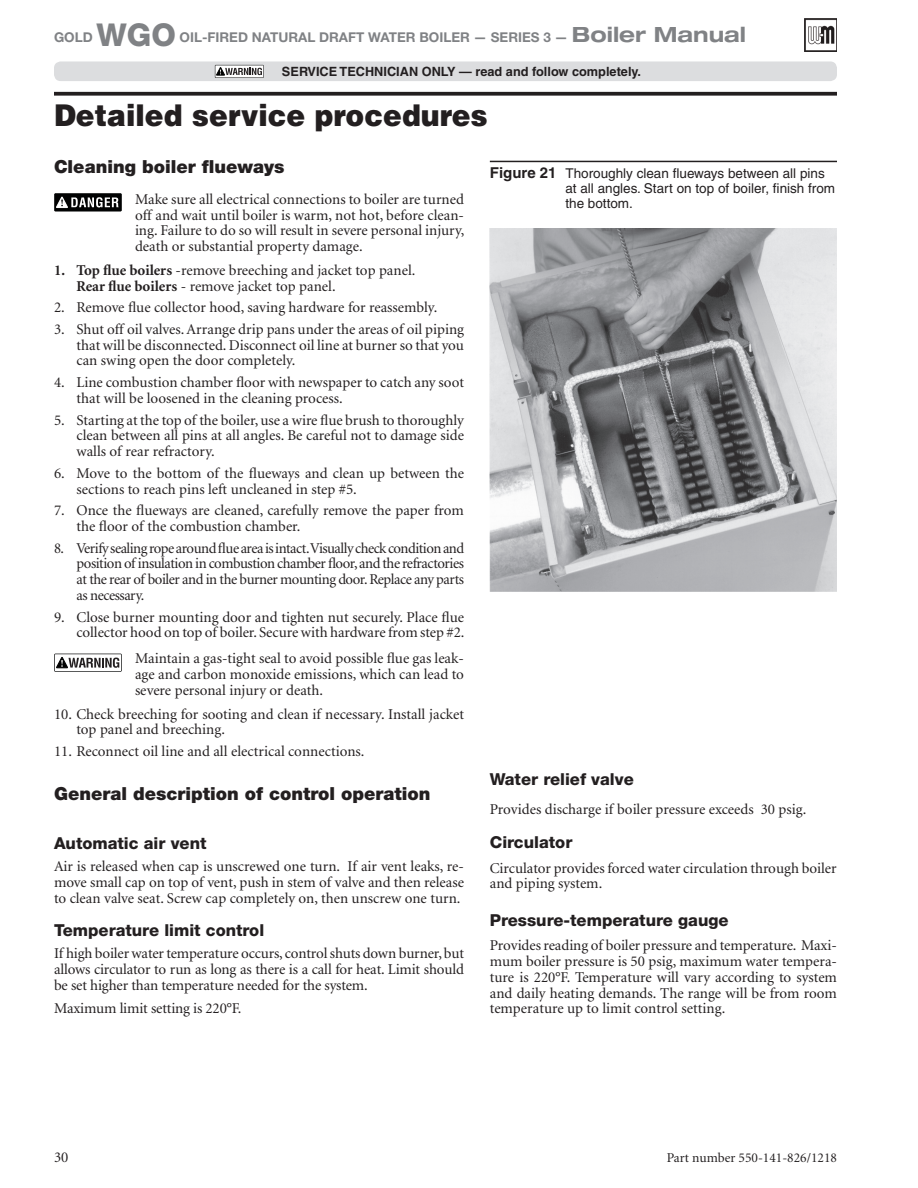
<style>
.page{position:relative;width:918px;height:1188px;background:#fff}
.page>*{position:absolute;margin:0;border:0;box-sizing:border-box;transform-origin:0 0}
.t1{font:800 31.5px "Helvetica Neue";color:#808285}
.t2{font:900 30px "Helvetica";color:#231f20;scale:.94 1}
.t3{font:900 18px "Helvetica Neue";color:#231f20}
.t4{font:800 16.5px "Helvetica Neue";color:#231f20}
.t5{font:15px/15.8px "Minion";color:#231f20;text-align:justify}
.t6{font:13.5px/15px "Helvetica";color:#231f20}
.t7{font:700 13.5px "Helvetica Neue";color:#808285}
.t8{font:13.5px "Minion";color:#231f20}
.t9{font:700 12.75px "Helvetica";color:#231f20}
.s1{font-stretch:expanded;font-size:21px}
.s2{font-weight:700}
.s3{font-weight:700;font-size:15px}
</style>
<div class="page">
<div style="left:54px;top:61px;width:783px;height:20px;background:#dcdddf;border-radius:7px"></div>
<svg style="left:215px;top:65px;width:49px;height:13px"></svg>
<svg style="left:54px;top:92px;width:783px;height:4px;background:#383435"></svg>
<svg style="left:54px;top:193px;width:68px;height:18px"></svg>
<svg style="left:54px;top:654px;width:68px;height:18px"></svg>
<hr style="left:490px;top:161px;width:347px;height:1px;background:#231f20">
<img style="left:490px;top:228px;width:347px;height:364px">
<img style="left:804px;top:18px;width:33px;height:33px">
<p class="t7" style="left:54px;top:29px;width:40px">GOLD</p>
<h1 class="t1" style="left:97px;top:16px;width:81px">WGO</h1>
<p class="t7" style="left:180px;top:29px;width:568px">OIL-FIRED NATURAL DRAFT WATER BOILER — SERIES 3 — <span class="s1">Boiler Manual</span></p>
<p class="t9" style="left:282px;top:64px;width:361px">SERVICE TECHNICIAN ONLY — read and follow completely.</p>
<h2 class="t2" style="left:54px;top:96px;width:463px">Detailed service procedures</h2>
<p class="t3" style="left:54px;top:156px;width:232px">Cleaning boiler flueways</p>
<p class="t5" style="left:135px;top:192px;width:331px">Make sure all electrical connections to boiler are turned off and wait until boiler is warm, not hot, before clean&shy;ing. Failure to do so will result in severe personal injury, death or substantial property damage.</p>
<p class="t5" style="left:76px;top:263px;width:340px;text-indent:-22px"><span class="s2">1. Top flue boilers</span> -remove breeching and jacket top panel.<br><span class="s2">Rear flue boilers</span> - remove jacket top panel.</p>
<p class="t5" style="left:54px;top:300px;width:385px">2. Remove flue collector hood, saving hardware for reassembly.</p>
<p class="t5" style="left:76px;top:322px;width:389px;text-indent:-22px">3. Shut off oil valves. Arrange drip pans under the areas of oil piping that will be disconnected. Disconnect oil line at burner so that you can swing open the door completely.</p>
<p class="t5" style="left:76px;top:375px;width:389px;text-indent:-22px">4. Line combustion chamber floor with newspaper to catch any soot that will be loosened in the cleaning process.</p>
<p class="t5" style="left:76px;top:412px;width:389px;text-indent:-22px">5. Starting at the top of the boiler, use a wire flue brush to thoroughly clean between all pins at all angles. Be careful not to damage side walls of rear refractory.</p>
<p class="t5" style="left:76px;top:466px;width:389px;text-indent:-22px">6. Move to the bottom of the flueways and clean up between the sections to reach pins left uncleaned in step #5.</p>
<p class="t5" style="left:76px;top:503px;width:389px;text-indent:-22px">7. Once the flueways are cleaned, carefully remove the paper from the floor of the combustion chamber.</p>
<p class="t5" style="left:77px;top:540px;width:389px;text-indent:-23px">8. Verify sealing rope around flue area is intact. Visually check condition and position of insulation in combustion chamber floor, and the refractories at the rear of boiler and in the burner mounting door. Replace any parts as necessary.</p>
<p class="t5" style="left:54px;top:609px;width:412px;text-align:right">9. Close burner mounting door and tighten nut securely. Place flue collector hood on top of boiler. Secure with hardware from step #2.</p>
<p class="t5" style="left:135px;top:651px;width:331px">Maintain a gas-tight seal to avoid possible flue gas leak&shy;age and carbon monoxide emissions, which can lead to severe personal injury or death.</p>
<p class="t5" style="left:76px;top:706px;width:389px;text-indent:-22px">10. Check breeching for sooting and clean if necessary. Install jacket top panel and breeching.</p>
<p class="t5" style="left:54px;top:744px;width:312px">11. Reconnect oil line and all electrical connections.</p>
<p class="t3" style="left:54px;top:783px;width:378px">General description of control operation</p>
<p class="t4" style="left:54px;top:834px;width:154px">Automatic air vent</p>
<p class="t5" style="left:54px;top:859px;width:412px">Air is released when cap is unscrewed one turn. If air vent leaks, re&shy;move small cap on top of vent, push in stem of valve and then release to clean valve seat. Screw cap completely on, then unscrew one turn.</p>
<p class="t4" style="left:54px;top:921px;width:212px">Temperature limit control</p>
<p class="t5" style="left:54px;top:946px;width:412px">If high boiler water temperature occurs, control shuts down burner, but allows circulator to run as long as there is a call for heat. Limit should be set higher than temperature needed for the system.</p>
<p class="t5" style="left:54px;top:1001px;width:189px">Maximum limit setting is 220°F.</p>
<p class="t6" style="left:565px;top:166px;width:271px;text-indent:-76px"><span class="s3">Figure 21</span> Thoroughly clean flueways between all pins at all angles. Start on top of boiler, finish from the bottom.</p>
<p class="t4" style="left:490px;top:769px;width:145px">Water relief valve</p>
<p class="t5" style="left:490px;top:802px;width:318px">Provides discharge if boiler pressure exceeds 30 psig.</p>
<p class="t4" style="left:490px;top:832px;width:84px">Circulator</p>
<p class="t5" style="left:490px;top:861px;width:348px">Circulator provides forced water circulation through boiler and piping system.</p>
<p class="t4" style="left:490px;top:910px;width:240px">Pressure-temperature gauge</p>
<p class="t5" style="left:490px;top:938px;width:349px">Provides reading of boiler pressure and temperature. Maxi&shy;mum boiler pressure is 50 psig, maximum water tempera&shy;ture is 220°F. Temperature will vary according to system and daily heating demands. The range will be from room temperature up to limit control setting.</p>
<p class="t5" style="left:54px;top:1150px;width:16px">30</p>
<p class="t8" style="left:667px;top:1151px;width:172px">Part number 550-141-826/1218</p>
</div>
